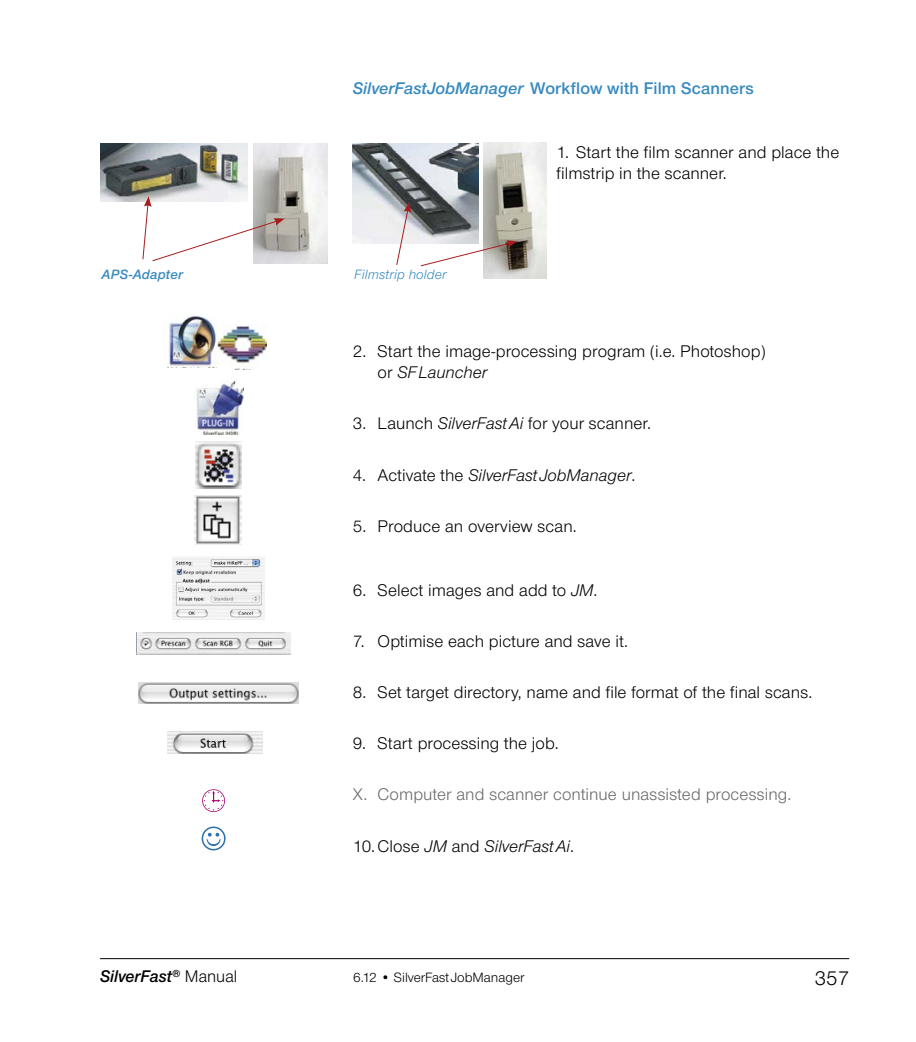
<style>
.page{position:relative;width:916px;height:1042px;background:#fff}
.page>*{position:absolute;margin:0;border:0;box-sizing:border-box;transform-origin:0 0}
.t1{font:21px "Nimbus Sans Novus T";color:#000}
.t2{font:17.5px/21px "Nimbus Sans Novus T";letter-spacing:.005em;color:#000}
.t3{font:italic 17.5px "Nimbus Sans Novus T";color:#000}
.t4{font:17.5px "Nimbus Sans Novus T";letter-spacing:.005em;color:#67686a}
.t5{font:600 17.5px "Nimbus Sans Novus T";letter-spacing:.005em;color:#3689bf}
.t6{font:italic 600 17.5px "Nimbus Sans Novus T";color:#000}
.t7{font:14px "Nimbus Sans Novus T";color:#000}
.t8{font:italic 14px "Nimbus Sans Novus T";letter-spacing:.01em;color:#3689bf}
.t9{font:italic 600 14px "Nimbus Sans Novus T";letter-spacing:.015em;color:#3689bf}
.s1{font-style:italic}
.s2{font-style:normal}
.s3{font-weight:400;font-style:normal}
</style>
<div class="page">
<hr style="left:100px;top:958px;width:749px;height:1px;background:#000">
<img style="left:253px;top:143px;width:75px;height:121px">
<img style="left:353px;top:143px;width:125px;height:100px">
<img style="left:483px;top:142px;width:64px;height:136px">
<svg style="left:420px;top:240px;width:97px;height:26px"></svg>
<svg style="left:396px;top:202px;width:15px;height:63px"></svg>
<img style="left:100px;top:143px;width:148px;height:59px">
<svg style="left:142px;top:196px;width:143px;height:65px"></svg>
<img style="left:168px;top:315px;width:50px;height:52px">
<img style="left:218px;top:324px;width:49px;height:45px">
<img style="left:194px;top:379px;width:49px;height:55px">
<img style="left:195px;top:442px;width:47px;height:46px">
<img style="left:195px;top:495px;width:46px;height:50px">
<img style="left:172px;top:556px;width:93px;height:63px">
<div style="left:137px;top:632px;width:159px;height:22px;background:linear-gradient(to bottom,#fff,#fff)"></div>
<img style="left:137px;top:632px;width:153px;height:22px">
<img style="left:139px;top:682px;width:159px;height:21px">
<img style="left:167px;top:732px;width:95px;height:21px">
<svg style="left:202px;top:789px;width:23px;height:23px"></svg>
<svg style="left:202px;top:826px;width:24px;height:24px"></svg>
<p class="t5" style="left:353px;top:78px;width:403px"><span class="s1">SilverFastJobManager</span> Workflow with Film Scanners</p>
<p class="t9" style="left:102px;top:266px;width:83px">APS-Adapter</p>
<p class="t8" style="left:354px;top:266px;width:94px">Filmstrip holder</p>
<p class="t2" style="left:557px;top:142px;width:284px">1. Start the film scanner and place the filmstrip in the scanner.</p>
<p class="t2" style="left:378px;top:340px;width:389px;text-indent:-25px">2. Start the image-processing program (i.e. Photoshop) or <span class="s1">SFLauncher</span></p>
<p class="t2" style="left:353px;top:413px;width:300px">3. Launch <span class="s1">SilverFastAi</span> for your scanner.</p>
<p class="t3" style="left:353px;top:464px;width:284px"><span class="s2">4. Activate the</span> SilverFastJobManager<span class="s2">.</span></p>
<p class="t2" style="left:353px;top:515px;width:225px">5. Produce an overview scan.</p>
<p class="t2" style="left:353px;top:579px;width:246px">6. Select images and add to <span class="s1">JM</span>.</p>
<p class="t2" style="left:353px;top:630px;width:277px">7. Optimise each picture and save it.</p>
<p class="t2" style="left:353px;top:681px;width:461px">8. Set target directory, name and file format of the final scans.</p>
<p class="t2" style="left:353px;top:732px;width:207px">9. Start processing the job.</p>
<p class="t4" style="left:353px;top:784px;width:440px">X. Computer and scanner continue unassisted processing.</p>
<p class="t3" style="left:353px;top:835px;width:223px"><span class="s2">10.Close</span> JM <span class="s2">and</span> SilverFastAi<span class="s2">.</span></p>
<p class="t6" style="left:100px;top:966px;width:139px">SilverFast<sup>®</sup> <span class="s3">Manual</span></p>
<p class="t1" style="left:815px;top:965px;width:36px">357</p>
<p class="t7" style="left:353px;top:969px;width:173px">6.12 • SilverFastJobManager</p>
</div>
